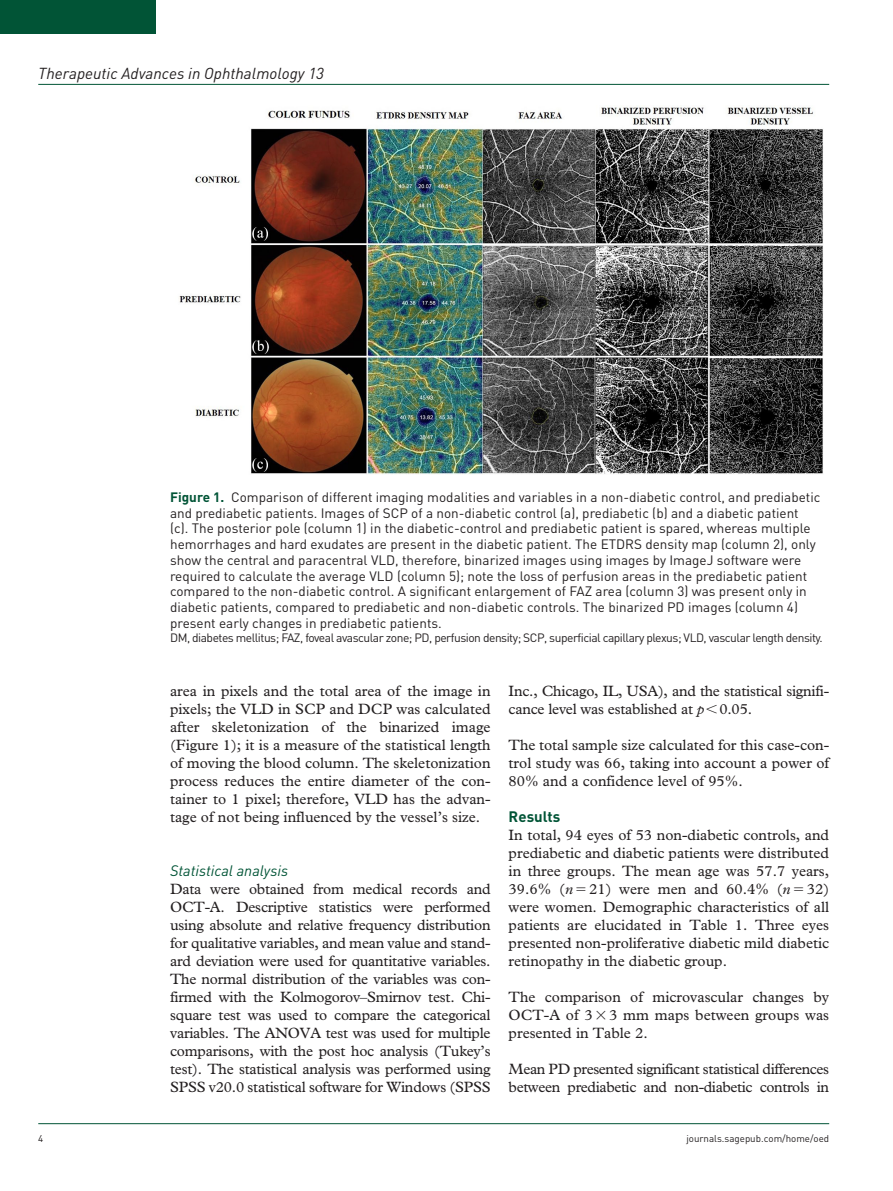
<style>
.page{position:relative;width:893px;height:1191px;background:#fff}
.page>*{position:absolute;margin:0;border:0;box-sizing:border-box;transform-origin:0 0}
.t1{font:italic 15.75px "DIN";color:#231f20}
.t2{font:15px/18px "Plantin Std";letter-spacing:-.015em;color:#231f20;text-align:justify}
.t3{font:italic 15px "DIN";color:#015436}
.t4{font:700 15px "DIN";color:#015436}
.t5{font:13.5px/15.8px "DIN";color:#231f20}
.t6{font:12px "DIN";letter-spacing:-.04em;color:#231f20}
.t7{font:9.75px "DIN";color:#231f20}
.s1{font-weight:700;color:#015436}
.s2{font-style:italic}
</style>
<div class="page">
<hr style="left:38px;top:84px;width:791px;height:1px;background:#015436">
<hr style="left:38px;top:1123px;width:791px;height:1px;background:#015436">
<div style="left:0;top:0;width:155px;height:34px;background:#015436"></div>
<img style="left:179px;top:107px;width:644px;height:367px">
<p class="t1" style="left:38px;top:63px;width:287px">Therapeutic Advances in Ophthalmology 13</p>
<p class="t5" style="left:170px;top:489px;width:652px"><span class="s1">Figure 1.</span> Comparison of different imaging modalities and variables in a non-diabetic control, and prediabetic and prediabetic patients. Images of SCP of a non-diabetic control (a), prediabetic (b) and a diabetic patient (c). The posterior pole (column 1) in the diabetic-control and prediabetic patient is spared, whereas multiple hemorrhages and hard exudates are present in the diabetic patient. The ETDRS density map (column 2), only show the central and paracentral VLD, therefore, binarized images using images by ImageJ software were required to calculate the average VLD (column 5); note the loss of perfusion areas in the prediabetic patient compared to the non-diabetic control. A significant enlargement of FAZ area (column 3) was present only in diabetic patients, compared to prediabetic and non-diabetic controls. The binarized PD images (column 4) present early changes in prediabetic patients.</p>
<p class="t6" style="left:170px;top:630px;width:654px">DM, diabetes mellitus; FAZ, foveal avascular zone; PD, perfusion density; SCP, superficial capillary plexus; VLD, vascular length density.</p>
<p class="t2" style="left:170px;top:682px;width:322px">area in pixels and the total area of the image in pixels; the VLD in SCP and DCP was calculated after skeletonization of the binarized image (Figure 1); it is a measure of the statistical length of moving the blood column. The skeletonization process reduces the entire diameter of the con&shy;tainer to 1 pixel; therefore, VLD has the advan&shy;tage of not being influenced by the vessel’s size.</p>
<p class="t3" style="left:170px;top:861px;width:119px">Statistical analysis</p>
<p class="t2" style="left:170px;top:880px;width:322px">Data were obtained from medical records and OCT-A. Descriptive statistics were performed using absolute and relative frequency distribution for qualitative variables, and mean value and stand&shy;ard deviation were used for quantitative variables.<br>The normal distribution of the variables was con&shy;firmed with the Kolmogorov–Smirnov test. Chi&shy;square test was used to compare the categorical variables. The ANOVA test was used for multiple comparisons, with the post hoc analysis (Tukey’s test). The statistical analysis was performed using SPSS v20.0 statistical software for Windows (SPSS</p>
<p class="t2" style="left:509px;top:682px;width:322px">Inc., Chicago, IL, USA), and the statistical signifi&shy;cance level was established at <span class="s2">p</span> 0.05.</p>
<p class="t2" style="left:509px;top:736px;width:322px">The total sample size calculated for this case-con&shy;trol study was 66, taking into account a power of 80% and a confidence level of 95%.</p>
<p class="t4" style="left:509px;top:807px;width:53px">Results</p>
<p class="t2" style="left:509px;top:826px;width:322px">In total, 94 eyes of 53 non-diabetic controls, and prediabetic and diabetic patients were distributed in three groups. The mean age was 57.7 years, 39.6% (<span class="s2">n</span> 21) were men and 60.4% (<span class="s2">n</span> 32) were women. Demographic characteristics of all patients are elucidated in Table 1. Three eyes presented non-proliferative diabetic mild diabetic retinopathy in the diabetic group.</p>
<p class="t2" style="left:509px;top:988px;width:322px">The comparison of microvascular changes by OCT-A of 3 3 mm maps between groups was presented in Table 2.</p>
<p class="t2" style="left:509px;top:1060px;width:322px">Mean PD presented significant statistical differences between prediabetic and non-diabetic controls in</p>
<p class="t7" style="left:38px;top:1132px;width:7px">4</p>
<p class="t7" style="left:686px;top:1132px;width:144px">journals.sagepub.com/home/oed</p>
</div>
